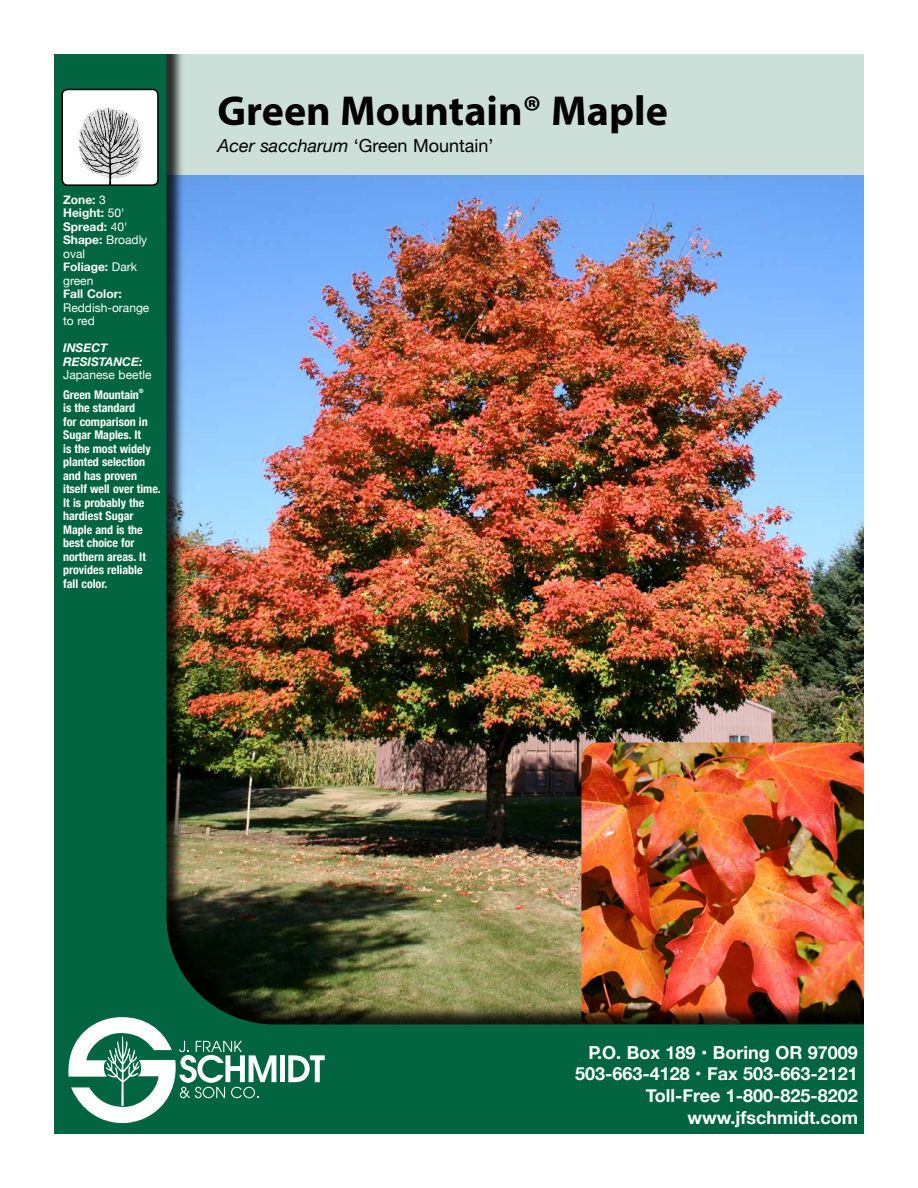
<style>
.page{position:relative;width:918px;height:1188px;background:#fff}
.page>*{position:absolute;margin:0;border:0;box-sizing:border-box;transform-origin:0 0}
.t1{font:700 42px "Myriad Pro";color:#000}
.t2{font:700 18px/21.6px "Helvetica Neue";color:#fff;text-align:right}
.t3{font:18px "Helvetica Neue";color:#000}
.t4{font:700 condensed 12px/13.5px "Helvetica Neue";color:#fff}
.t5{font:700 12px/13.5px "Helvetica Neue";color:#fff}
.t6{font:12px/13.5px "Helvetica Neue";color:#fff}
.t7{font:italic 700 12px/13.5px "Helvetica Neue";color:#fff}
.t8{font:700 condensed 6px "Helvetica Neue";color:#fff}
.s1{font-weight:400}
.s2{font-style:italic}
</style>
<div class="page">
<img style="left:54px;top:54px;width:810px;height:1080px">
<svg style="left:68px;top:1017px;width:208px;height:106px"></svg>
<div style="left:280px;top:1055px;width:5px;height:27px;background:#fff"></div>
<svg style="left:288px;top:1055px;width:37px;height:27px"></svg>
<div style="left:62px;top:89px;width:96px;height:96px;background:#fff;border-radius:5px"></div>
<img style="left:78px;top:107px;width:64px;height:76px">
<div style="left:61px;top:89px;width:98px;height:97px;border:2px solid #000;border-radius:5px"></div>
<p class="t5" style="left:63px;top:193px;width:86px">Zone: <span class="s1">3<br></span>Height: <span class="s1">50'<br></span>Spread: <span class="s1">40'<br></span>Shape: <span class="s1">Broadly oval<br></span>Foliage: <span class="s1">Dark green</span></p>
<p class="t5" style="left:63px;top:288px;width:60px">Fall Color:</p>
<p class="t6" style="left:63px;top:301px;width:88px">Reddish-orange to red</p>
<p class="t7" style="left:63px;top:342px;width:81px">INSECT<br>RESISTANCE:</p>
<p class="t6" style="left:63px;top:369px;width:90px">Japanese beetle</p>
<p class="t4" style="left:63px;top:387px;width:77px">Green Mountain</p>
<p class="t8" style="left:139px;top:386px;width:6px">®</p>
<p class="t4" style="left:63px;top:400px;width:99px">is the standard<br>for comparison in<br>Sugar Maples. It<br>is the most widely planted selection and has proven itself well over time.<br>It is probably the hardiest Sugar<br>Maple and is the best choice for northern areas. It provides reliable<br>fall color.</p>
<h1 class="t1" style="left:218px;top:84px;width:452px">Green Mountain® Maple</h1>
<h2 class="t3" style="left:218px;top:133px;width:277px"><span class="s2">Acer saccharum</span> ‘Green Mountain’</h2>
<h2 class="t2" style="left:575px;top:1042px;width:284px">P.O. Box 189 • Boring OR 97009<br>503-663-4128 • Fax 503-663-2121<br>Toll-Free 1-800-825-8202 www.jfschmidt.com</h2>
</div>
